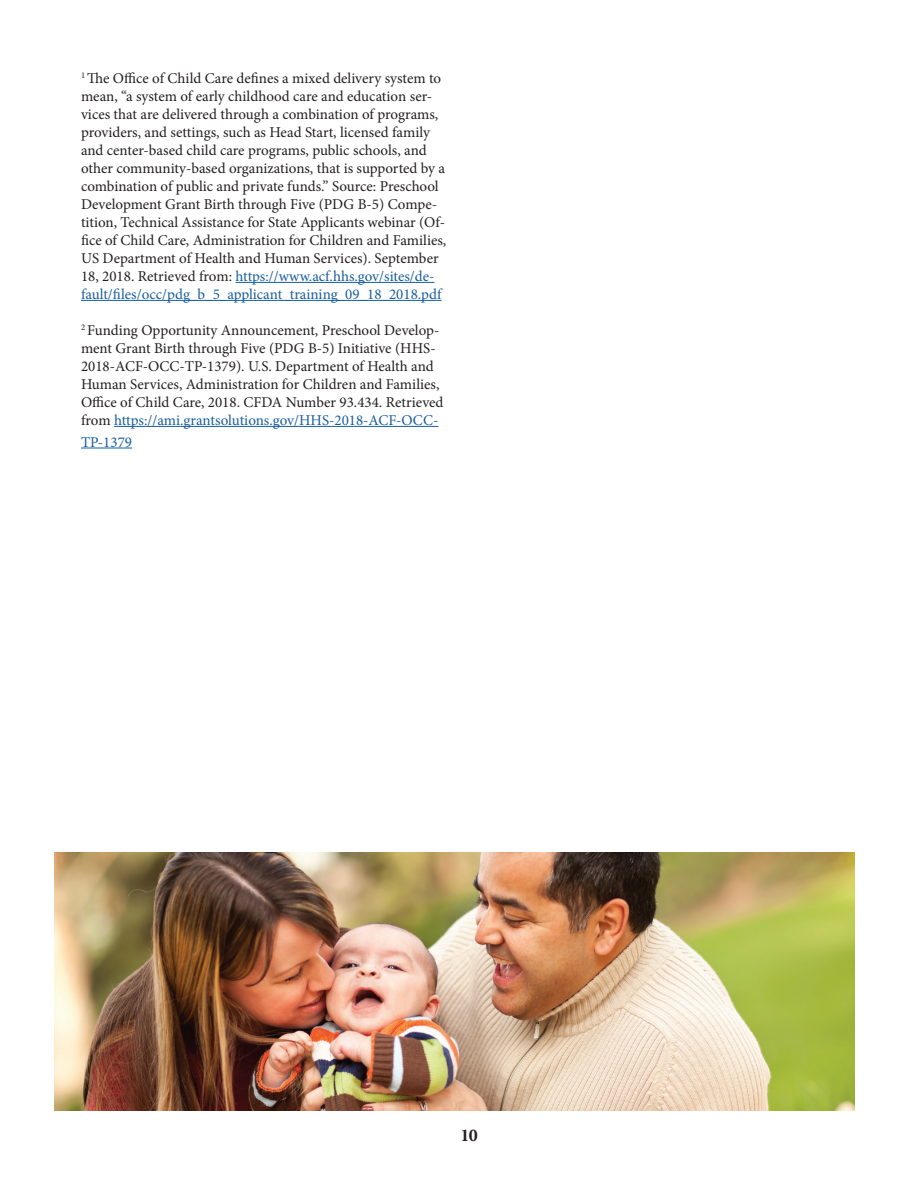
<style>
.page{position:relative;width:918px;height:1188px;background:#fff}
.page>*{position:absolute;margin:0;border:0;box-sizing:border-box;transform-origin:0 0}
.t1{font:700 18px "Minion Pro";color:#231f20}
.t2{font:15px/18px "Minion Pro";color:#231f20}
.t3{font:15px "Minion Pro";color:#175d9e}
.s1{color:#175d9e}
</style>
<div class="page">
<hr style="left:236px;top:282px;width:198px;height:1px;background:#175d9e">
<hr style="left:81px;top:300px;width:361px;height:1px;background:#175d9e">
<hr style="left:114px;top:426px;width:324px;height:1px;background:#175d9e">
<hr style="left:81px;top:448px;width:51px;height:1px;background:#175d9e">
<img style="left:54px;top:852px;width:801px;height:258px">
<p class="t2" style="left:81px;top:69px;width:367px"><sup>1</sup> The Office of Child Care defines a mixed delivery system to mean, “a system of early childhood care and education ser&shy;vices that are delivered through a combination of programs, providers, and settings, such as Head Start, licensed family and center-based child care programs, public schools, and other community-based organizations, that is supported by a combination of public and private funds.” Source: Preschool Development Grant Birth through Five (PDG B-5) Compe&shy;tition, Technical Assistance for State Applicants webinar (Of&shy;fice of Child Care, Administration for Children and Families, US Department of Health and Human Services). September 18, 2018. Retrieved from: <span class="s1">https://www.acf.hhs.gov/sites/de&shy;fault/files/occ/pdg_b_5_applicant_training_09_18_2018.pdf</span></p>
<p class="t2" style="left:81px;top:321px;width:364px"><sup>2</sup> Funding Opportunity Announcement, Preschool Develop&shy;ment Grant Birth through Five (PDG B-5) Initiative (HHS-2018-ACF-OCC-TP-1379). U.S. Department of Health and Human Services, Administration for Children and Families, Office of Child Care, 2018. CFDA Number 93.434. Retrieved from <span class="s1">https://ami.grantsolutions.gov/HHS-2018-ACF-OCC-</span></p>
<p class="t3" style="left:81px;top:432px;width:53px">TP-1379</p>
<p class="t1" style="left:460px;top:1122px;width:19px">10</p>
</div>
